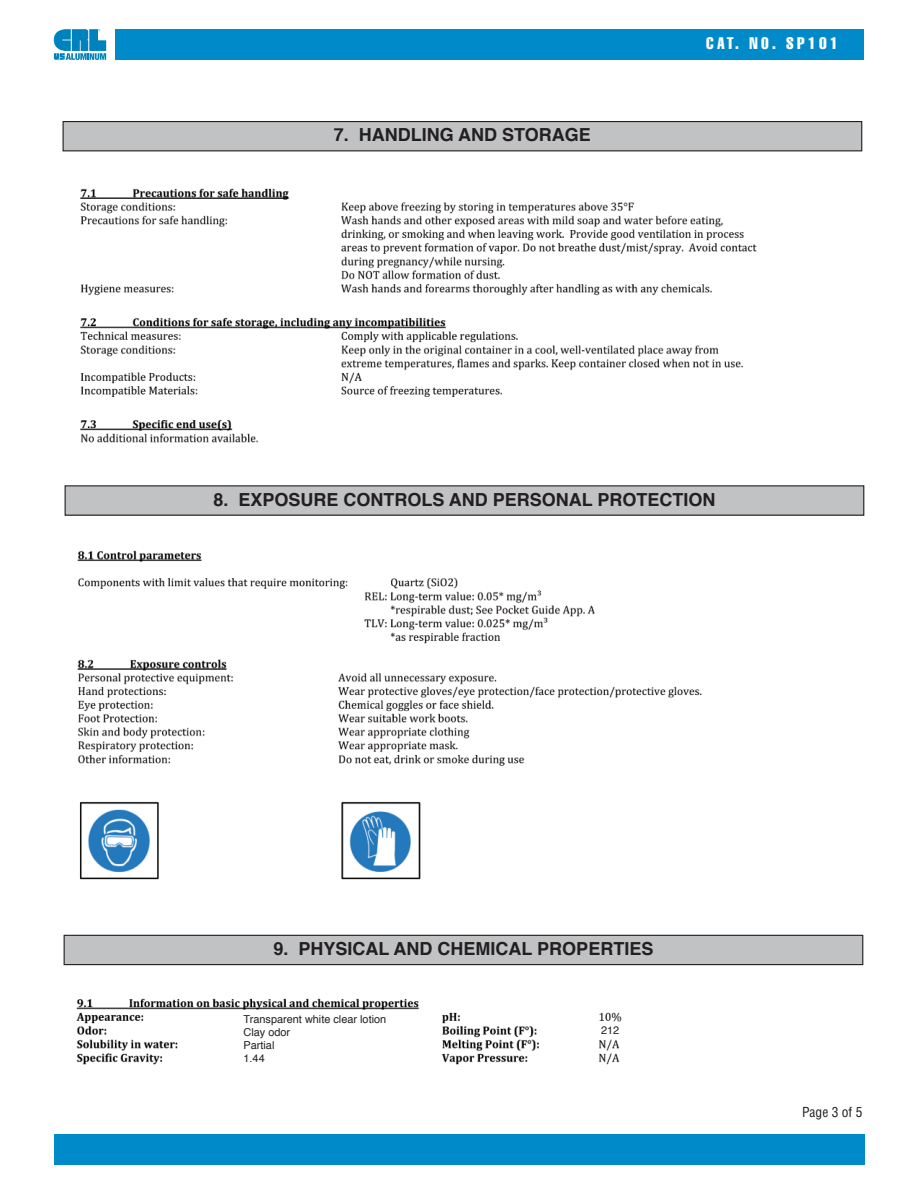
<style>
.page{position:relative;width:918px;height:1188px;background:#fff}
.page>*{position:absolute;margin:0;border:0;box-sizing:border-box;transform-origin:0 0}
.t1{font:700 18px "Helvetica";color:#231f20}
.t2{font:extra-condensed 16.5px "Helvetica";letter-spacing:.2em;color:#fff}
.t3{font:condensed 13.5px "Helvetica";color:#231f20}
.t4{font:10.95px/13px "Helvetica";color:#231f20}
</style>
<div class="page">
<img style="left:80px;top:188px;width:677px;height:255px">
<div style="left:54px;top:1134px;width:810px;height:31px;background:#008ac9"></div>
<div style="left:115px;top:29px;width:749px;height:30px;background:#008ac9"></div>
<svg style="left:54px;top:29px;width:52px;height:31px"></svg>
<div style="left:63px;top:122px;width:799px;height:29px;background:#c1c2c4"></div>
<div style="left:63px;top:121px;width:799px;height:30px;border:1px solid #231f20"></div>
<div style="left:65px;top:486px;width:799px;height:29px;background:#c1c2c4"></div>
<div style="left:65px;top:485px;width:799px;height:31px;border:1px solid #231f20"></div>
<img style="left:76px;top:998px;width:546px;height:67px">
<div style="left:64px;top:935px;width:799px;height:30px;background:#c1c2c4"></div>
<div style="left:64px;top:935px;width:799px;height:30px;border:1px solid #231f20"></div>
<img style="left:77px;top:550px;width:625px;height:216px">
<img style="left:79px;top:801px;width:342px;height:79px">
<div style="left:227px;top:1011px;width:183px;height:71px;background:#fff"></div>
<div style="left:595px;top:1026px;width:73px;height:13px;background:#fff"></div>
<p class="t1" style="left:334px;top:128px;width:259px">7. HANDLING AND STORAGE</p>
<p class="t2" style="left:706px;top:37px;width:133px">CAT. NO. SP101</p>
<p class="t1" style="left:213px;top:492px;width:504px">8. EXPOSURE CONTROLS AND PERSONAL PROTECTION</p>
<p class="t1" style="left:274px;top:941px;width:381px">9. PHYSICAL AND CHEMICAL PROPERTIES</p>
<p class="t4" style="left:244px;top:1014px;width:144px">Transparent white clear lotion<br>Clay odor<br>Partial<br>1.44</p>
<p class="t4" style="left:601px;top:1025px;width:20px">212</p>
<p class="t3" style="left:802px;top:1107px;width:62px">Page 3 of 5</p>
</div>
